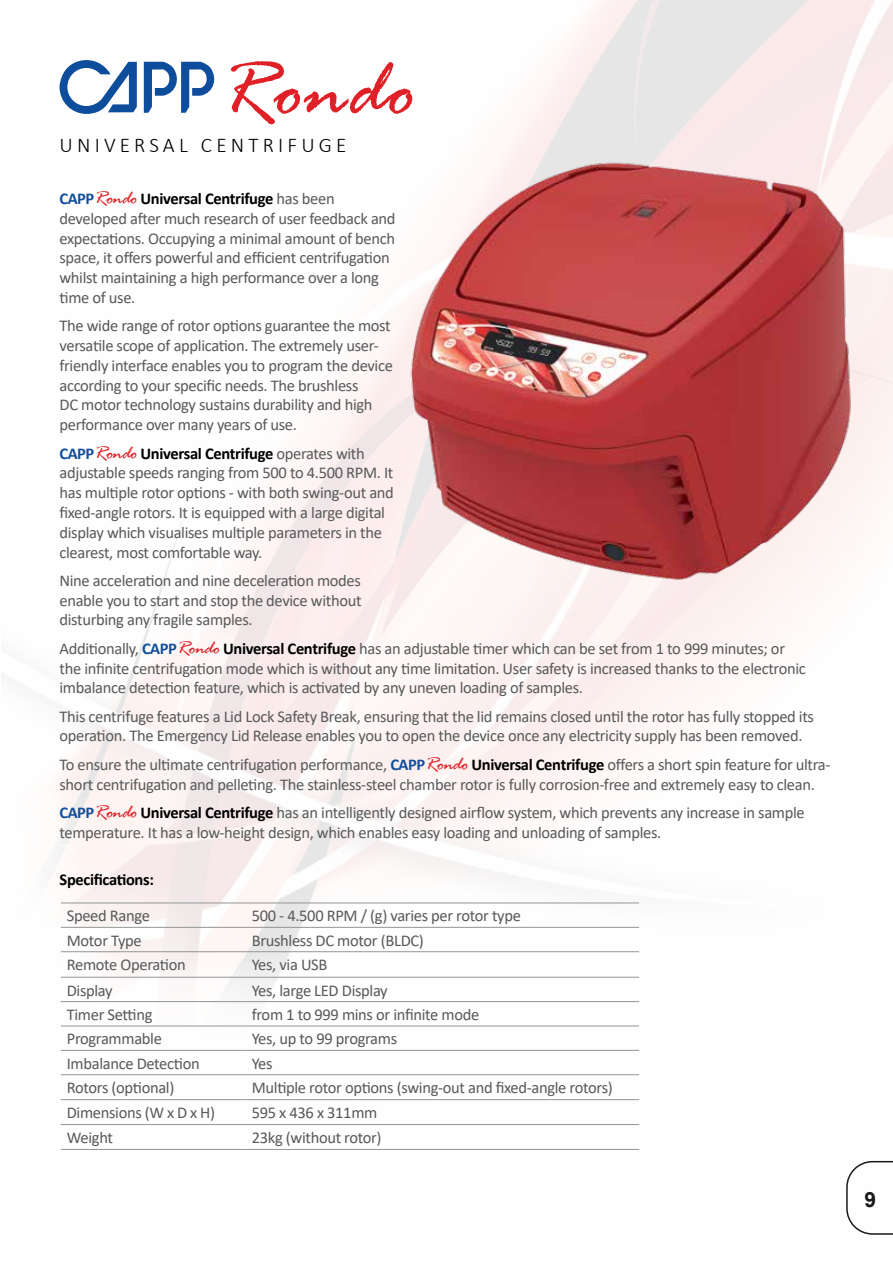
<style>
.page{position:relative;width:893px;height:1263px;background:#fff}
.page>*{position:absolute;margin:0;border:0;box-sizing:border-box;transform-origin:0 0}
.t1{font:italic 84.3px "Rage";color:#df2027}
.t2{font:300 21px "Calibri";letter-spacing:.2em;color:#000}
.t3{font:700 21px "Arial";color:#000}
.t4{font:16.5px/19.8px "Calibri";letter-spacing:-.02em;color:#58595b}
.t5{font:700 16.5px "Calibri";letter-spacing:-.02em;color:#000}
.s1{font-weight:700;color:#114e9c}
.s2{font-family:"Rage";font-style:italic;font-size:19.5px;color:#df2027}
.s3{font-weight:700;color:#000}
</style>
<div class="page">
<img style="left:1px;top:0;width:892px;height:1235px">
<img style="left:403px;top:145px;width:490px;height:449px">
<hr style="left:61px;top:902px;width:185px;height:1px;background:#939598">
<hr style="left:246px;top:902px;width:393px;height:1px;background:#939598">
<hr style="left:61px;top:927px;width:185px;height:1px;background:#939598">
<hr style="left:246px;top:927px;width:393px;height:1px;background:#939598">
<hr style="left:61px;top:951px;width:185px;height:1px;background:#939598">
<hr style="left:246px;top:951px;width:393px;height:1px;background:#939598">
<hr style="left:61px;top:977px;width:185px;height:1px;background:#939598">
<hr style="left:246px;top:977px;width:393px;height:1px;background:#939598">
<hr style="left:61px;top:1001px;width:185px;height:1px;background:#939598">
<hr style="left:246px;top:1001px;width:393px;height:1px;background:#939598">
<hr style="left:61px;top:1025px;width:185px;height:1px;background:#939598">
<hr style="left:246px;top:1025px;width:393px;height:1px;background:#939598">
<hr style="left:61px;top:1050px;width:185px;height:1px;background:#939598">
<hr style="left:246px;top:1050px;width:393px;height:1px;background:#939598">
<hr style="left:61px;top:1074px;width:185px;height:1px;background:#939598">
<hr style="left:246px;top:1074px;width:393px;height:1px;background:#939598">
<hr style="left:61px;top:1099px;width:185px;height:1px;background:#939598">
<hr style="left:246px;top:1099px;width:393px;height:1px;background:#939598">
<hr style="left:61px;top:1124px;width:185px;height:1px;background:#939598">
<hr style="left:246px;top:1124px;width:393px;height:1px;background:#939598">
<hr style="left:61px;top:1149px;width:185px;height:1px;background:#939598">
<hr style="left:246px;top:1149px;width:393px;height:1px;background:#939598">
<svg style="left:60px;top:60px;width:77px;height:54px"></svg>
<svg style="left:144px;top:62px;width:74px;height:51px"></svg>
<h1 class="t1" style="left:217px;top:45px;width:201px">Rondo</h1>
<p class="t2" style="left:60px;top:132px;width:289px">UNIVERSAL CENTRIFUGE</p>
<p class="t4" style="left:60px;top:188px;width:338px"><span class="s1">CAPP</span><span class="s2">Rondo</span> <span class="s3">Universal Centrifuge</span> has been developed after much research of user feedback and expectations. Occupying a minimal amount of bench space, it offers powerful and efficient centrifugation whilst maintaining a high performance over a long time of use.</p>
<p class="t4" style="left:60px;top:315px;width:335px">The wide range of rotor options guarantee the most versatile scope of application. The extremely user&shy;friendly interface enables you to program the device according to your specific needs. The brushless<br>DC motor technology sustains durability and high performance over many years of use.</p>
<p class="t4" style="left:60px;top:443px;width:336px"><span class="s1">CAPP</span><span class="s2">Rondo</span> <span class="s3">Universal Centrifuge</span> operates with adjustable speeds ranging from 500 to 4.500 RPM. It has multiple rotor options - with both swing-out and fixed-angle rotors. It is equipped with a large digital display which visualises multiple parameters in the clearest, most comfortable way.</p>
<p class="t4" style="left:60px;top:570px;width:304px;text-align:justify">Nine acceleration and nine deceleration modes enable you to start and stop the device without disturbing any fragile samples.</p>
<p class="t4" style="left:60px;top:638px;width:748px">Additionally, <span class="s1">CAPP</span><span class="s2">Rondo</span> <span class="s3">Universal Centrifuge</span> has an adjustable timer which can be set from 1 to 999 minutes; or the infinite centrifugation mode which is without any time limitation. User safety is increased thanks to the electronic imbalance detection feature, which is activated by any uneven loading of samples.</p>
<p class="t4" style="left:60px;top:706px;width:756px">This centrifuge features a Lid Lock Safety Break, ensuring that the lid remains closed until the rotor has fully stopped its operation. The Emergency Lid Release enables you to open the device once any electricity supply has been removed.</p>
<p class="t4" style="left:60px;top:754px;width:772px">To ensure the ultimate centrifugation performance, <span class="s1">CAPP</span><span class="s2">Rondo</span> <span class="s3">Universal Centrifuge</span> offers a short spin feature for ultra&shy;short centrifugation and pelleting. The stainless-steel chamber rotor is fully corrosion-free and extremely easy to clean.</p>
<p class="t4" style="left:60px;top:802px;width:747px"><span class="s1">CAPP</span><span class="s2">Rondo</span> <span class="s3">Universal Centrifuge</span> has an intelligently designed airflow system, which prevents any increase in sample temperature. It has a low-height design, which enables easy loading and unloading of samples.</p>
<p class="t5" style="left:60px;top:868px;width:96px">Specifications:</p>
<p class="t4" style="left:67px;top:905px;width:85px">Speed Range</p>
<p class="t4" style="left:252px;top:905px;width:271px">500 - 4.500 RPM / (g) varies per rotor type</p>
<p class="t4" style="left:67px;top:930px;width:77px">Motor Type</p>
<p class="t4" style="left:252px;top:930px;width:174px">Brushless DC motor (BLDC)</p>
<p class="t4" style="left:67px;top:954px;width:120px">Remote Operation</p>
<p class="t4" style="left:252px;top:954px;width:77px">Yes, via USB</p>
<p class="t4" style="left:67px;top:980px;width:47px">Display</p>
<p class="t4" style="left:252px;top:980px;width:137px">Yes, large LED Display</p>
<p class="t4" style="left:67px;top:1004px;width:87px">Timer Setting</p>
<p class="t4" style="left:252px;top:1004px;width:229px">from 1 to 999 mins or infinite mode</p>
<p class="t4" style="left:67px;top:1028px;width:97px">Programmable</p>
<p class="t4" style="left:252px;top:1028px;width:147px">Yes, up to 99 programs</p>
<p class="t4" style="left:67px;top:1053px;width:134px">Imbalance Detection</p>
<p class="t4" style="left:252px;top:1053px;width:22px">Yes</p>
<p class="t4" style="left:67px;top:1077px;width:109px">Rotors (optional)</p>
<p class="t4" style="left:252px;top:1077px;width:362px">Multiple rotor options (swing-out and fixed-angle rotors)</p>
<p class="t4" style="left:67px;top:1102px;width:150px">Dimensions (W x D x H)</p>
<p class="t4" style="left:252px;top:1102px;width:127px">595 x 436 x 311mm</p>
<p class="t4" style="left:67px;top:1127px;width:48px">Weight</p>
<p class="t4" style="left:252px;top:1127px;width:131px">23kg (without rotor)</p>
<p class="t3" style="left:865px;top:1184px;width:13px">9</p>
</div>
